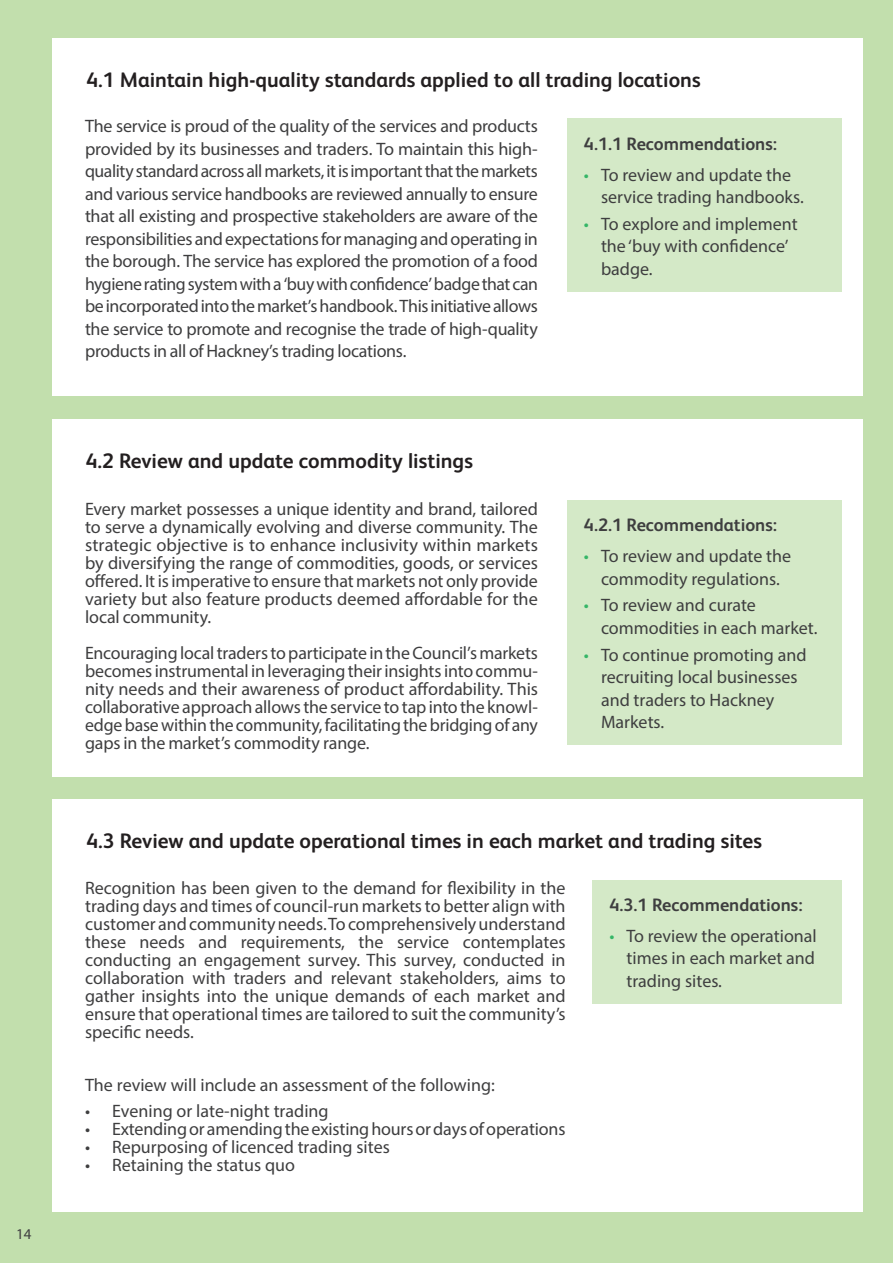
<style>
.page{position:relative;width:893px;height:1263px;background:#c2dfad}
.page>*{position:absolute;margin:0;border:0;box-sizing:border-box;transform-origin:0 0}
.t1{font:700 21px "FS Albert";color:#231f20}
.t2{font:18px/22.5px "Myriad Pro";color:#3e3e3f;text-align:justify}
.t3{font:700 18px "FS Albert";color:#3e3e3f}
.t4{font:15px "Myriad Pro";color:#3e3e3f}
.s1{color:#35b667}
</style>
<div class="page">
<div style="left:52px;top:38px;width:811px;height:357px;background:#fff"></div>
<div style="left:52px;top:420px;width:811px;height:357px;background:#fff"></div>
<div style="left:52px;top:799px;width:811px;height:413px;background:#fff"></div>
<div style="left:567px;top:119px;width:275px;height:173px;background:#d4e9c7"></div>
<div style="left:567px;top:500px;width:275px;height:245px;background:#d4e9c7"></div>
<div style="left:592px;top:880px;width:250px;height:124px;background:#d4e9c7"></div>
<p class="t4" style="left:16px;top:1225px;width:17px">14</p>
<p class="t1" style="left:86px;top:67px;width:616px">4.1 Maintain high-quality standards applied to all trading locations</p>
<p class="t2" style="left:85px;top:115px;width:454px">The service is proud of the quality of the services and products provided by its businesses and traders. To maintain this high&shy;quality standard across all markets, it is important that the markets and various service handbooks are reviewed annually to ensure that all existing and prospective stakeholders are aware of the responsibilities and expectations for managing and operating in the borough. The service has explored the promotion of a food hygiene rating system with a ‘buy with confidence’ badge that can be incorporated into the market’s handbook. This initiative allows the service to promote and recognise the trade of high-quality products in all of Hackney’s trading locations.</p>
<p class="t1" style="left:86px;top:449px;width:389px">4.2 Review and update commodity listings</p>
<p class="t2" style="left:85px;top:499px;width:454px;line-height:18px">Every market possesses a unique identity and brand, tailored to serve a dynamically evolving and diverse community. The strategic objective is to enhance inclusivity within markets by diversifying the range of commodities, goods, or services offered. It is imperative to ensure that markets not only provide variety but also feature products deemed affordable for the local community.</p>
<p class="t2" style="left:85px;top:643px;width:454px;line-height:18px">Encouraging local traders to participate in the Council’s markets becomes instrumental in leveraging their insights into commu&shy;nity needs and their awareness of product affordability. This collaborative approach allows the service to tap into the knowl&shy;edge base within the community, facilitating the bridging of any gaps in the market’s commodity range.</p>
<p class="t3" style="left:584px;top:133px;width:195px">4.1.1 Recommendations:</p>
<p class="t2" style="left:601px;top:163px;width:204px;text-indent:-17px"><span class="s1">•</span> To review and update the service trading handbooks.</p>
<p class="t2" style="left:601px;top:212px;width:198px;text-align:left;text-indent:-17px"><span class="s1">•</span> To explore and implement the ‘buy with confidence’ badge.</p>
<p class="t3" style="left:584px;top:514px;width:195px">4.2.1 Recommendations:</p>
<p class="t2" style="left:584px;top:544px;width:209px;text-align:center"><span class="s1">•</span> To review and update the commodity regulations.</p>
<p class="t2" style="left:601px;top:594px;width:218px;text-indent:-17px"><span class="s1">•</span> To review and curate commodities in each market.</p>
<p class="t2" style="left:601px;top:643px;width:207px;text-align:left;text-indent:-17px"><span class="s1">•</span> To continue promoting and recruiting local businesses and traders to Hackney<br>Markets.</p>
<p class="t1" style="left:86px;top:828px;width:677px">4.3 Review and update operational times in each market and trading sites</p>
<p class="t2" style="left:85px;top:878px;width:482px;line-height:18px">Recognition has been given to the demand for flexibility in the trading days and times of council-run markets to better align with customer and community needs. To comprehensively understand these needs and requirements, the service contemplates conducting an engagement survey. This survey, conducted in collaboration with traders and relevant stakeholders, aims to gather insights into the unique demands of each market and ensure that operational times are tailored to suit the community’s specific needs.</p>
<p class="t2" style="left:85px;top:1073px;width:411px">The review will include an assessment of the following:</p>
<p class="t2" style="left:85px;top:1099px;width:245px">• Evening or late-night trading</p>
<p class="t2" style="left:85px;top:1117px;width:482px">• Extending or amending the existing hours or days of operations</p>
<p class="t2" style="left:85px;top:1135px;width:306px">• Repurposing of licenced trading sites</p>
<p class="t2" style="left:85px;top:1153px;width:211px">• Retaining the status quo</p>
<p class="t3" style="left:609px;top:894px;width:195px">4.3.1 Recommendations:</p>
<p class="t2" style="left:626px;top:924px;width:192px;text-indent:-17px"><span class="s1">•</span> To review the operational times in each market and trading sites.</p>
</div>
